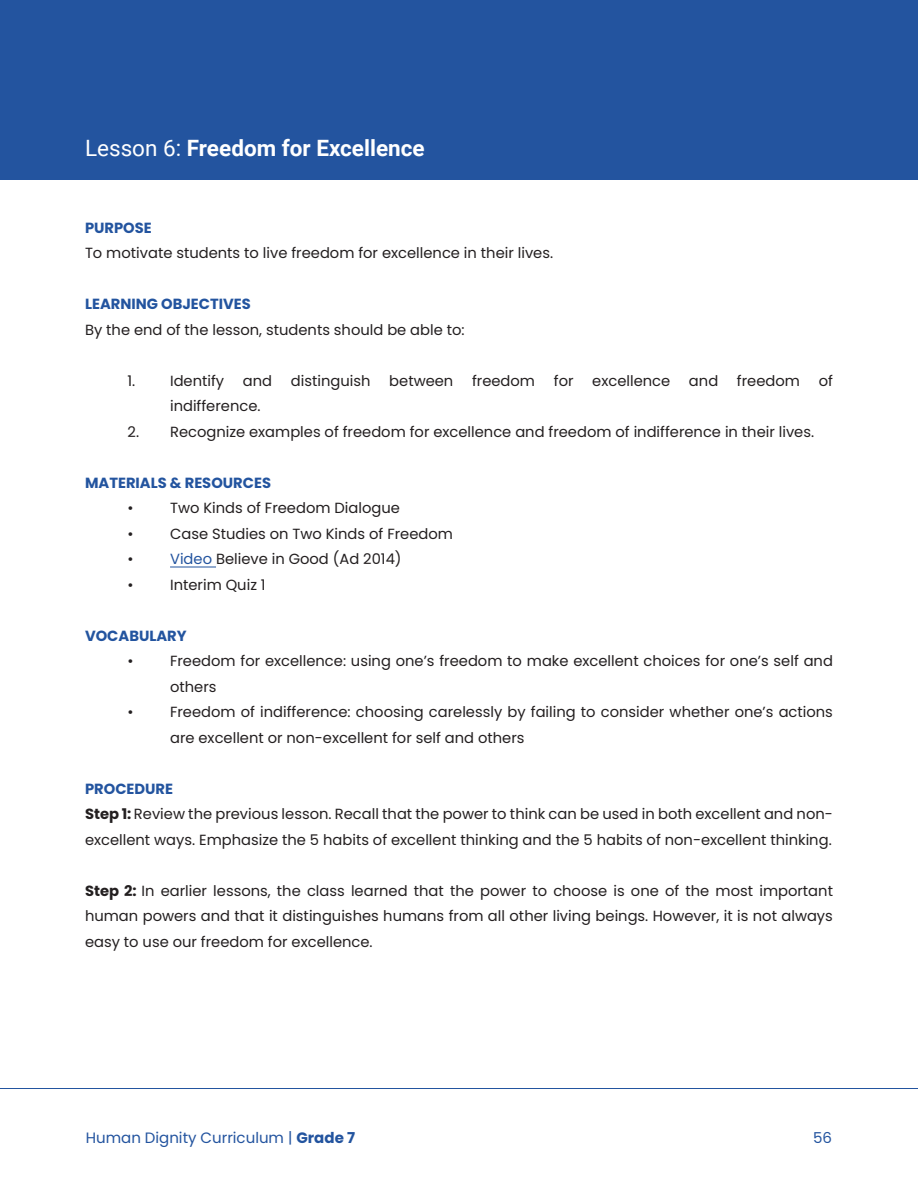
<style>
.page{position:relative;width:918px;height:1188px;background:#fff}
.page>*{position:absolute;margin:0;border:0;box-sizing:border-box;transform-origin:0 0}
.chapters{font:700 22.5px "Roboto";color:#fff}
.t1{font:15px "Poppins";color:#23549f}
.body{font:14.7px/25.5px "Poppins";color:#231f20}
.subs{font:700 14.7px "Poppins";color:#23549f}
.s1{font-weight:400}
.s2{color:#23549f}
.s3{font-weight:700}
</style>
<div class="page">
<hr style="left:0;top:1088px;width:918px;height:1px;background:#23549f">
<div style="left:0;top:0;width:918px;height:179px;background:#23549f"></div>
<hr style="left:170px;top:567px;width:46px;height:1px;background:#23549f">
<p class="chapters" style="left:85px;top:132px;width:341px"><span class="s1">Lesson 6:</span> Freedom for Excellence</p>
<p class="subs" style="left:85px;top:219px;width:68px">PURPOSE</p>
<p class="body" style="left:85px;top:240px;width:470px">To motivate students to live freedom for excellence in their lives.</p>
<p class="subs" style="left:85px;top:295px;width:167px">LEARNING OBJECTIVES</p>
<p class="body" style="left:85px;top:317px;width:381px">By the end of the lesson, students should be able to:</p>
<p class="body" style="left:128px;top:368px;width:98px">1. Identify</p>
<p class="body" style="left:243px;top:368px;width:31px">and</p>
<p class="body" style="left:291px;top:368px;width:81px">distinguish</p>
<p class="body" style="left:389px;top:368px;width:66px">between</p>
<p class="body" style="left:472px;top:368px;width:65px">freedom</p>
<p class="body" style="left:554px;top:368px;width:21px">for</p>
<p class="body" style="left:592px;top:368px;width:79px">excellence</p>
<p class="body" style="left:689px;top:368px;width:31px">and</p>
<p class="body" style="left:737px;top:368px;width:65px">freedom</p>
<p class="body" style="left:819px;top:368px;width:16px">of</p>
<p class="body" style="left:170px;top:393px;width:92px">indifference.</p>
<p class="body" style="left:128px;top:419px;width:688px">2. Recognize examples of freedom for excellence and freedom of indifference in their lives.</p>
<p class="subs" style="left:85px;top:474px;width:188px">MATERIALS &amp; RESOURCES</p>
<p class="body" style="left:128px;top:495px;width:8px">•</p>
<p class="body" style="left:170px;top:495px;width:231px">Two Kinds of Freedom Dialogue</p>
<p class="body" style="left:128px;top:521px;width:8px">•</p>
<p class="body" style="left:170px;top:521px;width:284px">Case Studies on Two Kinds of Freedom</p>
<p class="body" style="left:128px;top:546px;width:8px">•</p>
<p class="body" style="left:170px;top:546px;width:233px"><span class="s2">Video</span> Believe in Good (Ad 2014)</p>
<p class="body" style="left:128px;top:572px;width:8px">•</p>
<p class="body" style="left:170px;top:572px;width:97px">Interim Quiz 1</p>
<p class="subs" style="left:85px;top:627px;width:103px">VOCABULARY</p>
<p class="body" style="left:128px;top:648px;width:8px">•</p>
<p class="body" style="left:170px;top:648px;width:664px">Freedom for excellence: using one’s freedom to make excellent choices for one’s self and others</p>
<p class="body" style="left:128px;top:699px;width:8px">•</p>
<p class="body" style="left:170px;top:699px;width:664px">Freedom of indifference: choosing carelessly by failing to consider whether one’s actions are excellent or non-excellent for self and others</p>
<p class="subs" style="left:85px;top:780px;width:90px">PROCEDURE</p>
<p class="body" style="left:85px;top:801px;width:749px"><span class="s3">Step 1:</span> Review the previous lesson. Recall that the power to think can be used in both excellent and non&shy;excellent ways. Emphasize the 5 habits of excellent thinking and the 5 habits of non-excellent thinking.</p>
<p class="body" style="left:85px;top:878px;width:749px;text-align:justify"><span class="s3">Step 2:</span> In earlier lessons, the class learned that the power to choose is one of the most important human powers and that it distinguishes humans from all other living beings. However, it is not always easy to use our freedom for excellence.</p>
<p class="t1" style="left:86px;top:1129px;width:271px">Human Dignity Curriculum | <span class="s3">Grade 7</span></p>
<p class="t1" style="left:813px;top:1129px;width:20px">56</p>
</div>
